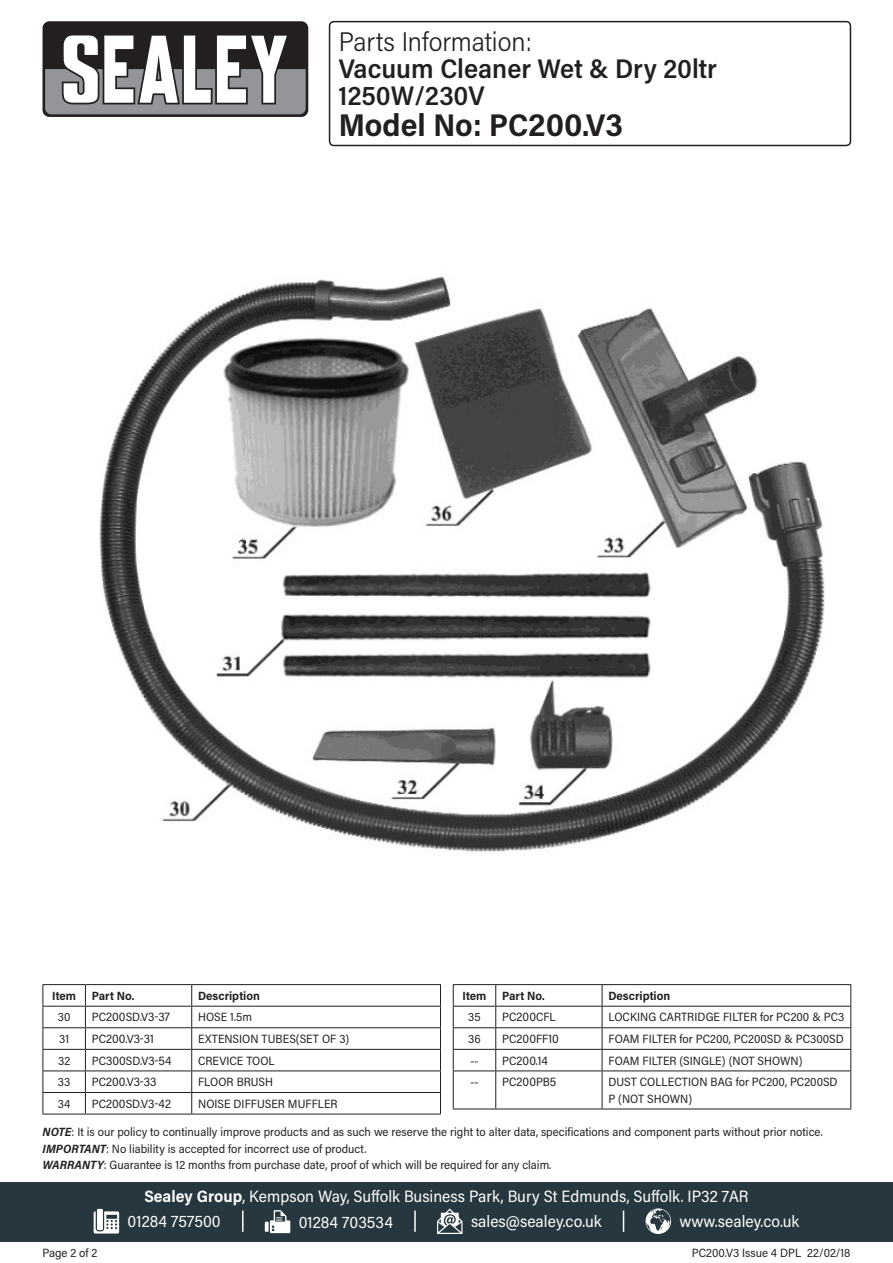
<style>
.page{position:relative;width:893px;height:1263px;background:#fff}
.page>*{position:absolute;margin:0;border:0;box-sizing:border-box;transform-origin:0 0}
.Model_Number{font:700 31.5px "Acumin Pro Semi Cond";color:#231f20}
.Product_Description{font:600 27px/27px "Acumin Pro Semi Cond";color:#231f20}
.Parts_Information{font:300 27px "Acumin Pro Semi Cond";color:#231f20}
.Address{font:16.5px "Acumin Pro Semi Cond";color:#fff}
.Contact_Info{font:16.5px "Acumin Pro Semi Cond";color:#fff}
.Disclaimer{font:12px "Acumin Pro Semi Cond";color:#231f20}
.Table_Body{font:12px/16.5px "Acumin Pro Semi Cond";color:#231f20}
.Part_No__Body{font:12px "Acumin Pro Semi Cond";color:#231f20}
.Part_Description_HDR{font:700 12px "Acumin Pro Semi Cond";color:#231f20}
.Document_Info{font:12px "Acumin Pro Semi Cond";color:#231f20}
.Item_Body{font:12px "Acumin Pro Semi Cond";letter-spacing:.005em;color:#231f20}
.Item_HDR{font:700 12px "Acumin Pro Semi Cond";letter-spacing:-.005em;color:#231f20}
.s1{font-weight:700;font-style:italic}
.s2{font-weight:700}
</style>
<div class="page">
<div style="left:43px;top:21px;width:265px;height:96px;background:#231f20;border-radius:7px"></div>
<svg style="left:45px;top:35px;width:261px;height:79px"></svg>
<div style="left:0;top:1182px;width:893px;height:60px;background:#27373f"></div>
<svg style="left:94px;top:1211px;width:25px;height:22px"></svg>
<div style="left:97px;top:1209px;width:6px;height:21px;background:#fff"></div>
<svg style="left:265px;top:1222px;width:4px;height:10px"></svg>
<svg style="left:270px;top:1210px;width:20px;height:23px"></svg>
<svg style="left:437px;top:1208px;width:25px;height:26px"></svg>
<svg style="left:645px;top:1208px;width:26px;height:26px"></svg>
<hr style="left:242px;top:1210px;width:2px;height:22px;background:#fff">
<svg style="left:623px;top:1210px;width:1px;height:22px"></svg>
<hr style="left:414px;top:1210px;width:2px;height:22px;background:#fff">
<div style="left:329px;top:21px;width:522px;height:125px;border:2px solid #231f20;border-radius:4px"></div>
<hr style="left:43px;top:984px;width:42px;height:1px;background:#231f20">
<hr style="left:85px;top:984px;width:107px;height:1px;background:#231f20">
<hr style="left:192px;top:984px;width:249px;height:1px;background:#231f20">
<hr style="left:43px;top:1006px;width:42px;height:1px;background:#231f20">
<hr style="left:85px;top:1006px;width:107px;height:1px;background:#231f20">
<hr style="left:192px;top:1006px;width:249px;height:1px;background:#231f20">
<hr style="left:43px;top:1027px;width:42px;height:1px;background:#231f20">
<hr style="left:85px;top:1027px;width:107px;height:1px;background:#231f20">
<hr style="left:192px;top:1027px;width:249px;height:1px;background:#231f20">
<hr style="left:43px;top:1049px;width:42px;height:1px;background:#231f20">
<hr style="left:85px;top:1049px;width:107px;height:1px;background:#231f20">
<hr style="left:192px;top:1049px;width:249px;height:1px;background:#231f20">
<hr style="left:43px;top:1070px;width:42px;height:1px;background:#231f20">
<hr style="left:85px;top:1070px;width:107px;height:1px;background:#231f20">
<hr style="left:192px;top:1070px;width:249px;height:1px;background:#231f20">
<hr style="left:43px;top:1092px;width:42px;height:1px;background:#231f20">
<svg style="left:43px;top:985px;width:1px;height:129px"></svg>
<hr style="left:85px;top:1092px;width:107px;height:1px;background:#231f20">
<svg style="left:85px;top:985px;width:1px;height:129px"></svg>
<hr style="left:192px;top:1092px;width:249px;height:1px;background:#231f20">
<svg style="left:191px;top:985px;width:1px;height:129px"></svg>
<svg style="left:440px;top:985px;width:1px;height:129px"></svg>
<hr style="left:43px;top:1114px;width:42px;height:1px;background:#231f20">
<hr style="left:85px;top:1114px;width:107px;height:1px;background:#231f20">
<hr style="left:192px;top:1114px;width:249px;height:1px;background:#231f20">
<hr style="left:453px;top:984px;width:43px;height:1px;background:#231f20">
<hr style="left:496px;top:984px;width:106px;height:1px;background:#231f20">
<hr style="left:602px;top:984px;width:249px;height:1px;background:#231f20">
<hr style="left:453px;top:1006px;width:43px;height:1px;background:#231f20">
<hr style="left:496px;top:1006px;width:106px;height:1px;background:#231f20">
<hr style="left:602px;top:1006px;width:249px;height:1px;background:#231f20">
<hr style="left:453px;top:1027px;width:43px;height:1px;background:#231f20">
<hr style="left:496px;top:1027px;width:106px;height:1px;background:#231f20">
<hr style="left:602px;top:1027px;width:249px;height:1px;background:#231f20">
<hr style="left:453px;top:1049px;width:43px;height:1px;background:#231f20">
<svg style="left:453px;top:985px;width:1px;height:85px"></svg>
<hr style="left:496px;top:1049px;width:106px;height:1px;background:#231f20">
<svg style="left:495px;top:985px;width:1px;height:85px"></svg>
<hr style="left:602px;top:1049px;width:249px;height:1px;background:#231f20">
<svg style="left:602px;top:985px;width:1px;height:85px"></svg>
<svg style="left:850px;top:985px;width:1px;height:85px"></svg>
<hr style="left:453px;top:1070px;width:43px;height:1px;background:#231f20">
<hr style="left:453px;top:1071px;width:1px;height:37px;background:#231f20">
<hr style="left:496px;top:1070px;width:106px;height:1px;background:#231f20">
<hr style="left:495px;top:1071px;width:1px;height:37px;background:#231f20">
<hr style="left:602px;top:1070px;width:249px;height:1px;background:#231f20">
<hr style="left:602px;top:1071px;width:1px;height:37px;background:#231f20">
<hr style="left:850px;top:1071px;width:1px;height:37px;background:#231f20">
<hr style="left:453px;top:1108px;width:43px;height:1px;background:#231f20">
<hr style="left:496px;top:1108px;width:106px;height:1px;background:#231f20">
<hr style="left:602px;top:1108px;width:249px;height:1px;background:#231f20">
<img style="left:99px;top:276px;width:726px;height:576px">
<p class="Parts_Information" style="left:339px;top:23px;width:195px">Parts Information:</p>
<p class="Product_Description" style="left:339px;top:54px;width:379px">Vacuum Cleaner Wet &amp; Dry 20ltr<br>1250W/230V</p>
<p class="Model_Number" style="left:339px;top:103px;width:286px">Model No: PC200.V3</p>
<p class="Item_HDR" style="left:52px;top:987px;width:25px">Item</p>
<p class="Part_Description_HDR" style="left:92px;top:987px;width:44px">Part No.</p>
<p class="Part_Description_HDR" style="left:198px;top:987px;width:63px">Description</p>
<p class="Item_Body" style="left:58px;top:1009px;width:14px">30</p>
<p class="Part_No__Body" style="left:92px;top:1009px;width:80px">PC200SD.V3-37</p>
<p class="Table_Body" style="left:198px;top:1008px;width:55px">HOSE 1.5m</p>
<p class="Item_Body" style="left:59px;top:1030px;width:11px">31</p>
<p class="Part_No__Body" style="left:92px;top:1030px;width:64px">PC200.V3-31</p>
<p class="Table_Body" style="left:198px;top:1030px;width:153px">EXTENSION TUBES(SET OF 3)</p>
<p class="Item_Body" style="left:58px;top:1052px;width:13px">32</p>
<p class="Part_No__Body" style="left:92px;top:1052px;width:81px">PC300SD.V3-54</p>
<p class="Table_Body" style="left:198px;top:1051px;width:78px">CREVICE TOOL</p>
<p class="Item_Body" style="left:58px;top:1073px;width:14px">33</p>
<p class="Part_No__Body" style="left:92px;top:1073px;width:66px">PC200.V3-33</p>
<p class="Table_Body" style="left:198px;top:1073px;width:76px">FLOOR BRUSH</p>
<p class="Item_Body" style="left:58px;top:1095px;width:14px">34</p>
<p class="Part_No__Body" style="left:92px;top:1095px;width:81px">PC200SD.V3-42</p>
<p class="Table_Body" style="left:198px;top:1095px;width:141px">NOISE DIFFUSER MUFFLER</p>
<p class="Item_HDR" style="left:463px;top:987px;width:25px">Item</p>
<p class="Part_Description_HDR" style="left:502px;top:987px;width:44px">Part No.</p>
<p class="Part_Description_HDR" style="left:608px;top:987px;width:63px">Description</p>
<p class="Item_Body" style="left:468px;top:1009px;width:14px">35</p>
<p class="Part_No__Body" style="left:502px;top:1009px;width:55px">PC200CFL</p>
<p class="Table_Body" style="left:608px;top:1008px;width:237px">LOCKING CARTRIDGE FILTER for PC200 &amp; PC3</p>
<p class="Item_Body" style="left:468px;top:1030px;width:14px">36</p>
<p class="Part_No__Body" style="left:502px;top:1030px;width:58px">PC200FF10</p>
<p class="Table_Body" style="left:608px;top:1030px;width:237px">FOAM FILTER for PC200, PC200SD &amp; PC300SD</p>
<p class="Item_Body" style="left:470px;top:1052px;width:9px">--</p>
<p class="Part_No__Body" style="left:502px;top:1052px;width:47px">PC200.14</p>
<p class="Table_Body" style="left:608px;top:1051px;width:196px">FOAM FILTER (SINGLE) (NOT SHOWN)</p>
<p class="Item_Body" style="left:470px;top:1073px;width:9px">--</p>
<p class="Part_No__Body" style="left:502px;top:1073px;width:56px">PC200PB5</p>
<p class="Table_Body" style="left:608px;top:1073px;width:231px">DUST COLLECTION BAG for PC200, PC200SD<br>P (NOT SHOWN)</p>
<p class="Disclaimer" style="left:43px;top:1124px;width:782px"><span class="s1">NOTE</span>: It is our policy to continually improve products and as such we reserve the right to alter data, specifications and component parts without prior notice.</p>
<p class="Disclaimer" style="left:43px;top:1140px;width:326px"><span class="s1">IMPORTANT</span>: No liability is accepted for incorrect use of product.</p>
<p class="Disclaimer" style="left:43px;top:1157px;width:510px"><span class="s1">WARRANTY</span>: Guarantee is 12 months from purchase date, proof of which will be required for any claim.</p>
<p class="Document_Info" style="left:43px;top:1244px;width:56px">Page 2 of 2</p>
<p class="Address" style="left:144px;top:1185px;width:606px"><span class="s2">Sealey Group</span>, Kempson Way, Suffolk Business Park, Bury St Edmunds, Suffolk. IP32 7AR</p>
<p class="Contact_Info" style="left:128px;top:1210px;width:95px">01284 757500</p>
<p class="Contact_Info" style="left:299px;top:1210px;width:96px">01284 703534</p>
<p class="Contact_Info" style="left:471px;top:1210px;width:132px">sales@sealey.co.uk</p>
<p class="Contact_Info" style="left:680px;top:1210px;width:121px">www.sealey.co.uk</p>
<p class="Document_Info" style="left:692px;top:1244px;width:160px">PC200.V3 Issue 4 DPL 22/02/18</p>
</div>
